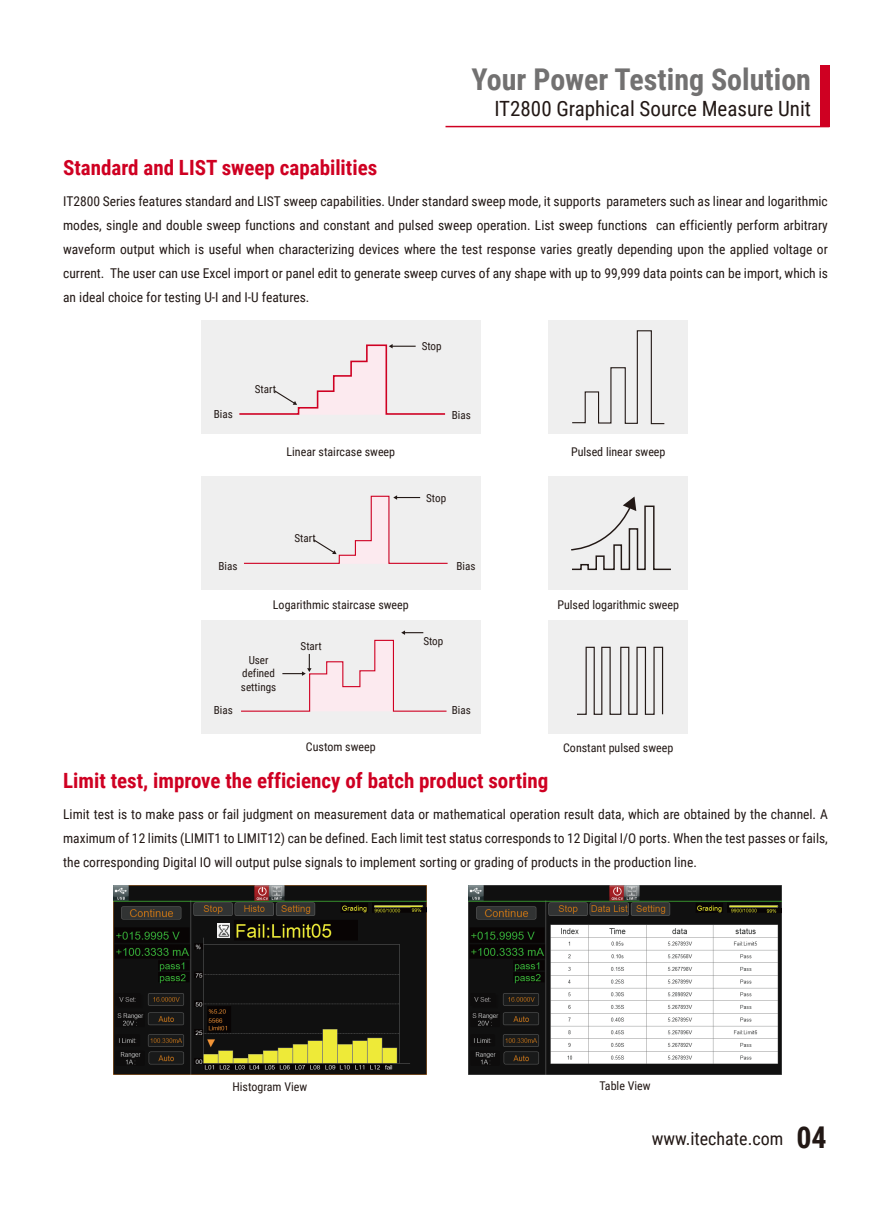
<style>
.page{position:relative;width:893px;height:1212px;background:#fff}
.page>*{position:absolute;margin:0;border:0;box-sizing:border-box;transform-origin:0 0}
.t1{font:700 30px "Roboto Condensed";color:#727171}
.t2{font:700 21px "Roboto Condensed";color:#cf0022}
.t3{font:21px "Roboto Condensed";color:#221815}
.t4{font:18px "Roboto Condensed";color:#221815}
.t5{font:13.5px/24px "Roboto Condensed";color:#221815;text-align:justify}
.t6{font:12px "Roboto Condensed";color:#221815}
.t7{font:11.1px/13.4px "Roboto Condensed";color:#221815;text-align:center}
.s1{font-weight:700;font-size:30px}
</style>
<div class="page">
<div style="left:820px;top:65px;width:9px;height:62px;background:#cf0022"></div>
<hr style="left:445px;top:126px;width:384px;height:1px;background:#cf0022">
<div style="left:549px;top:320px;width:139px;height:113px;background:#efefef"></div>
<div style="left:549px;top:476px;width:139px;height:113px;background:#efefef"></div>
<div style="left:201px;top:320px;width:279px;height:113px;background:#efefef"></div>
<div style="left:201px;top:476px;width:279px;height:113px;background:#efefef"></div>
<div style="left:549px;top:620px;width:139px;height:113px;background:#efefef"></div>
<div style="left:201px;top:620px;width:279px;height:113px;background:#efefef"></div>
<svg style="left:572px;top:330px;width:93px;height:95px"></svg>
<svg style="left:577px;top:646px;width:87px;height:69px"></svg>
<svg style="left:571px;top:496px;width:100px;height:75px"></svg>
<svg style="left:239px;top:344px;width:207px;height:71px"></svg>
<svg style="left:244px;top:495px;width:204px;height:69px"></svg>
<svg style="left:241px;top:630px;width:206px;height:82px"></svg>
<img style="left:113px;top:886px;width:314px;height:188px">
<img style="left:468px;top:886px;width:314px;height:188px">
<h2 class="t2" style="left:63px;top:153px;width:316px">Standard and LIST sweep capabilities</h2>
<h1 class="t1" style="left:472px;top:58px;width:341px">Your Power Testing Solution</h1>
<h2 class="t3" style="left:494px;top:94px;width:318px">IT2800 Graphical Source Measure Unit</h2>
<p class="t5" style="left:63px;top:188px;width:766px">IT2800 Series features standard and LIST sweep capabilities. Under standard sweep mode, it supports parameters such as linear and logarithmic modes, single and double sweep functions and constant and pulsed sweep operation. List sweep functions can efficiently perform arbitrary waveform output which is useful when characterizing devices where the test response varies greatly depending upon the applied voltage or current. The user can use Excel import or panel edit to generate sweep curves of any shape with up to 99,999 data points can be import, which is an ideal choice for testing U-I and I-U features.</p>
<p class="t7" style="left:255px;top:382px;width:23px">Start</p>
<p class="t7" style="left:422px;top:339px;width:21px">Stop</p>
<p class="t7" style="left:214px;top:407px;width:20px">Bias</p>
<p class="t7" style="left:452px;top:408px;width:20px">Bias</p>
<p class="t6" style="left:287px;top:443px;width:110px">Linear staircase sweep</p>
<p class="t6" style="left:571px;top:443px;width:96px">Pulsed linear sweep</p>
<p class="t7" style="left:426px;top:491px;width:21px">Stop</p>
<p class="t7" style="left:294px;top:531px;width:23px">Start</p>
<p class="t7" style="left:218px;top:558px;width:20px">Bias</p>
<p class="t7" style="left:456px;top:559px;width:20px">Bias</p>
<p class="t6" style="left:273px;top:596px;width:137px">Logarithmic staircase sweep</p>
<p class="t7" style="left:241px;top:653px;width:37px">User defined settings</p>
<p class="t7" style="left:301px;top:639px;width:23px">Start</p>
<p class="t7" style="left:423px;top:634px;width:21px">Stop</p>
<p class="t7" style="left:214px;top:703px;width:20px">Bias</p>
<p class="t7" style="left:452px;top:703px;width:20px">Bias</p>
<p class="t6" style="left:557px;top:596px;width:123px">Pulsed logarithmic sweep</p>
<p class="t6" style="left:306px;top:739px;width:71px">Custom sweep</p>
<h2 class="t2" style="left:63px;top:766px;width:487px">Limit test, improve the efficiency of batch product sorting</h2>
<p class="t6" style="left:563px;top:739px;width:112px">Constant pulsed sweep</p>
<p class="t5" style="left:63px;top:801px;width:766px">Limit test is to make pass or fail judgment on measurement data or mathematical operation result data, which are obtained by the channel. A maximum of 12 limits (LIMIT1 to LIMIT12) can be defined. Each limit test status corresponds to 12 Digital I/O ports. When the test passes or fails, the corresponding Digital IO will output pulse signals to implement sorting or grading of products in the production line.</p>
<p class="t6" style="left:232px;top:1078px;width:76px">Histogram View</p>
<p class="t6" style="left:599px;top:1077px;width:53px">Table View</p>
<h3 class="t4" style="left:652px;top:1125px;width:177px">www.itechate.com <span class="s1">04</span></h3>
</div>
